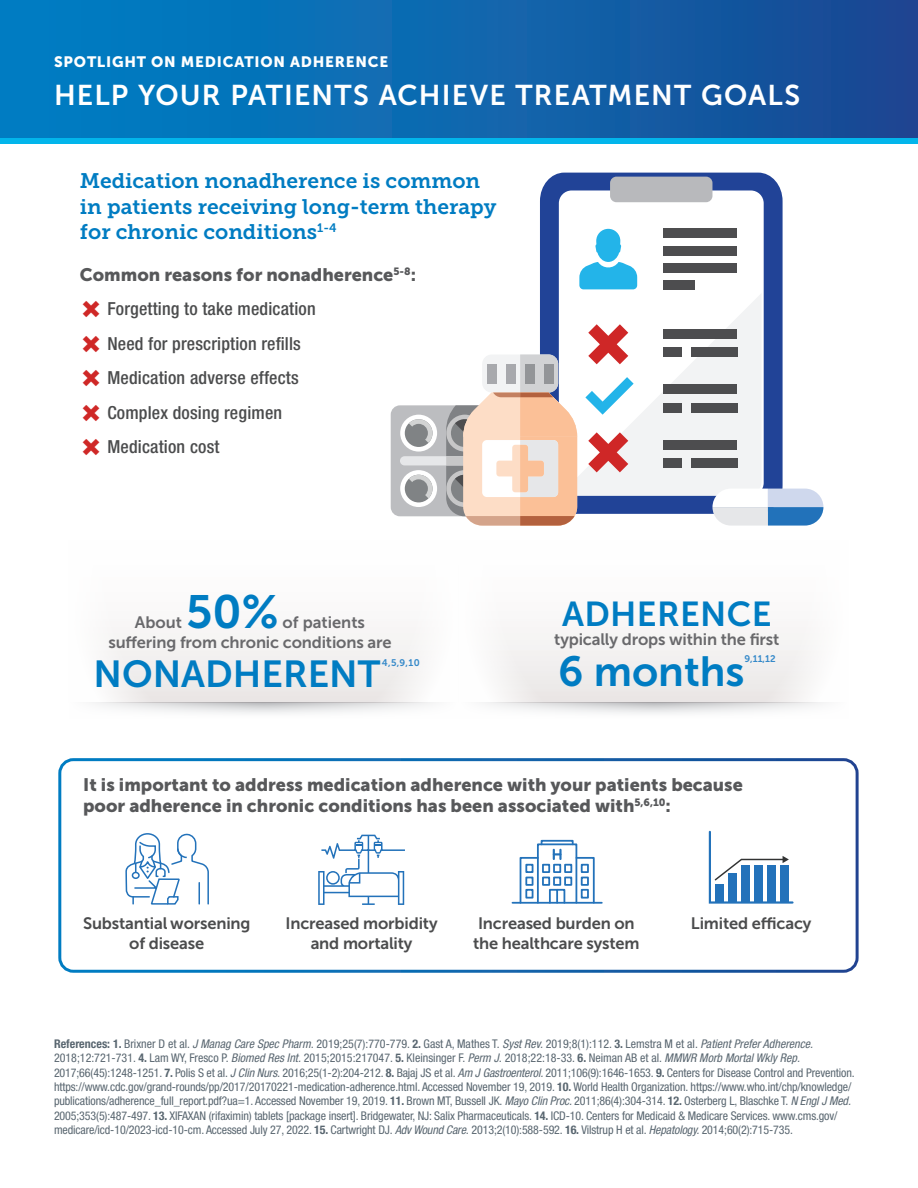
<style>
.page{position:relative;width:918px;height:1188px;background:#fff}
.page>*{position:absolute;margin:0;border:0;box-sizing:border-box;transform-origin:0 0}
.Subhead{font:46.5px "Museo Sans 700";color:#007cc2}
.Subhead-2{font:42px "Museo Sans 700";color:#007cc2}
.Subhead-3{font:37.5px "Museo Sans 700";color:#007cc2}
.Subhead-4{font:34.5px "Museo Sans 700";letter-spacing:.01em;color:#007cc2}
.t1{font:28.5px "Museo Sans 700";letter-spacing:.04em;color:#fff}
.t2{font:21px/25.2px "Museo Slab 700";color:#007cc2}
.t3{font:18px/21.6px "Museo Sans 900";color:#57585a}
.Bullet-1{font:500 condensed 18px "Helvetica Neue LT Std";letter-spacing:.01em;color:#4b4c4d}
.Subhead-5{font:16.5px/19.8px "Museo Sans 700";letter-spacing:-.01em;color:#4b4c4d;text-align:center}
.Subhead-6{font:16.5px/19.8px "Museo Sans 700";letter-spacing:-.01em;color:#69696c}
.t4{font:15px "Museo Sans 900";letter-spacing:.055em;color:#fff}
.t5{font:condensed 12px/14.4px "Helvetica Neue LT Std";letter-spacing:-.01em;color:#596670}
.Subhead-7{font:9.6px "Museo Sans 700";color:#3589c9}
.s1{font-weight:700}
.s2{font-style:italic}
</style>
<div class="page">
<div style="left:0;top:131px;width:918px;height:13px;background:#02b5eb"></div>
<div style="left:0;top:0;width:918px;height:138px;background:linear-gradient(to right,#0082c7,#1c4993)"></div>
<div style="left:458px;top:490px;width:391px;height:213px;background:linear-gradient(to bottom,#fff,#f1efee)"></div>
<svg style="left:458px;top:702px;width:391px;height:12px"></svg>
<div style="left:68px;top:490px;width:390px;height:213px;background:linear-gradient(to bottom,#fff,#f1efee)"></div>
<svg style="left:68px;top:702px;width:390px;height:12px"></svg>
<div style="left:58px;top:758px;width:801px;height:215px;border:3px solid #fff;border-radius:14px"></div>
<svg style="left:125px;top:833px;width:84px;height:72px"></svg>
<div style="left:132px;top:872px;width:8px;height:7px;border:1px solid #2372ba;border-radius:50%"></div>
<svg style="left:318px;top:835px;width:87px;height:70px"></svg>
<hr style="left:512px;top:902px;width:90px;height:2px;background:#2372ba">
<svg style="left:577px;top:856px;width:19px;height:48px"></svg>
<svg style="left:519px;top:856px;width:18px;height:48px"></svg>
<svg style="left:553px;top:850px;width:9px;height:9px"></svg>
<div style="left:537px;top:843px;width:40px;height:61px;border:2px solid #2372ba"></div>
<div style="left:525px;top:864px;width:8px;height:9px;border:2px solid #2372ba"></div>
<div style="left:525px;top:877px;width:8px;height:9px;border:2px solid #2372ba"></div>
<div style="left:525px;top:889px;width:8px;height:10px;border:2px solid #2372ba"></div>
<div style="left:581px;top:864px;width:8px;height:9px;border:2px solid #2372ba"></div>
<div style="left:581px;top:877px;width:8px;height:9px;border:2px solid #2372ba"></div>
<div style="left:581px;top:889px;width:8px;height:10px;border:2px solid #2372ba"></div>
<svg style="left:555px;top:888px;width:11px;height:16px"></svg>
<div style="left:549px;top:889px;width:9px;height:15px;border:2px solid #2372ba"></div>
<div style="left:564px;top:864px;width:8px;height:9px;border:2px solid #2372ba"></div>
<div style="left:564px;top:877px;width:8px;height:9px;border:2px solid #2372ba"></div>
<div style="left:542px;top:864px;width:8px;height:9px;border:2px solid #2372ba"></div>
<div style="left:553px;top:864px;width:8px;height:9px;border:2px solid #2372ba"></div>
<div style="left:542px;top:877px;width:8px;height:9px;border:2px solid #2372ba"></div>
<div style="left:553px;top:877px;width:8px;height:9px;border:2px solid #2372ba"></div>
<div style="left:541px;top:840px;width:33px;height:5px;border:2px solid #2372ba"></div>
<svg style="left:708px;top:830px;width:86px;height:74px"></svg>
<svg style="left:540px;top:173px;width:243px;height:56px;background:#32519e"></svg>
<svg style="left:559px;top:190px;width:205px;height:39px"></svg>
<div style="left:610px;top:177px;width:102px;height:25px;background:#b8b9bc;border-radius:6px"></div>
<div style="left:391px;top:405px;width:148px;height:111px;background:#bcbdc0;border-radius:9px"></div>
<svg style="left:400px;top:470px;width:37px;height:37px"></svg>
<div style="left:405px;top:475px;width:28px;height:27px;background:#808385;border-radius:50%"></div>
<div style="left:400px;top:415px;width:37px;height:37px;background:#fff;border-radius:50%"></div>
<div style="left:405px;top:419px;width:28px;height:28px;background:#808385;border-radius:50%"></div>
<div style="left:400px;top:456px;width:129px;height:9px;background:#e6e7e9;border-radius:5px"></div>
<svg style="left:409px;top:473px;width:25px;height:25px"></svg>
<svg style="left:409px;top:418px;width:25px;height:25px"></svg>
<div style="left:409px;top:479px;width:19px;height:19px;background:#808385;border-radius:50%"></div>
<div style="left:409px;top:424px;width:19px;height:18px;background:#808385;border-radius:50%"></div>
<svg style="left:446px;top:229px;width:377px;height:297px"></svg>
<p class="t4" style="left:54px;top:53px;width:336px">SPOTLIGHT ON MEDICATION ADHERENCE</p>
<p class="t1" style="left:54px;top:79px;width:748px">HELP YOUR PATIENTS ACHIEVE TREATMENT GOALS</p>
<h2 class="t2" style="left:80px;top:169px;width:418px">Medication nonadherence is common in patients receiving long-term therapy for chronic conditions<sup>1-4</sup></h2>
<h2 class="t3" style="left:80px;top:263px;width:338px">Common reasons for nonadherence<sup>5-8</sup>:</h2>
<p class="Bullet-1" style="left:107px;top:298px;width:210px">Forgetting to take medication</p>
<p class="Bullet-1" style="left:107px;top:332px;width:195px">Need for prescription refills</p>
<p class="Bullet-1" style="left:107px;top:367px;width:193px">Medication adverse effects</p>
<p class="Bullet-1" style="left:107px;top:401px;width:176px">Complex dosing regimen</p>
<p class="Bullet-1" style="left:107px;top:436px;width:114px">Medication cost</p>
<p class="Subhead" style="left:186px;top:586px;width:94px">50%</p>
<p class="Subhead-6" style="left:108px;top:612px;width:285px;text-indent:174px">of patients suffering from chronic conditions are</p>
<p class="Subhead-3" style="left:94px;top:653px;width:288px">NONADHERENT</p>
<p class="Subhead-7" style="left:382px;top:658px;width:40px">4,5,9,10</p>
<p class="Subhead-6" style="left:135px;top:612px;width:49px">About</p>
<p class="Subhead-4" style="left:562px;top:595px;width:211px">ADHERENCE</p>
<p class="Subhead-6" style="left:554px;top:630px;width:227px">typically drops within the first</p>
<p class="Subhead-2" style="left:558px;top:648px;width:188px">6 months</p>
<p class="Subhead-7" style="left:745px;top:654px;width:33px">9,11,12</p>
<h2 class="t3" style="left:83px;top:773px;width:661px">It is important to address medication adherence with your patients because poor adherence in chronic conditions has been associated with<sup>5,6,10</sup>:</h2>
<p class="Subhead-5" style="left:83px;top:913px;width:169px">Substantial worsening</p>
<p class="Subhead-5" style="left:691px;top:913px;width:122px">Limited efficacy</p>
<p class="Subhead-5" style="left:129px;top:933px;width:77px">of disease</p>
<p class="Subhead-5" style="left:286px;top:913px;width:154px">Increased morbidity and mortality</p>
<p class="Subhead-5" style="left:473px;top:913px;width:168px;text-align:left">Increased burden on the healthcare system</p>
<p class="t5" style="left:54px;top:1036px;width:802px"><span class="s1">References: 1.</span> Brixner D et al. <span class="s2">J Manag Care Spec Pharm.</span> 2019;25(7):770-779. <span class="s1">2.</span> Gast A, Mathes T. <span class="s2">Syst Rev.</span> 2019;8(1):112. <span class="s1">3.</span> Lemstra M et al. <span class="s2">Patient Prefer Adherence.<br></span>2018;12:721-731. <span class="s1">4.</span> Lam WY, Fresco P. <span class="s2">Biomed Res Int.</span> 2015;2015:217047. <span class="s1">5.</span> Kleinsinger F. <span class="s2">Perm J.</span> 2018;22:18-33. <span class="s1">6.</span> Neiman AB et al. <span class="s2">MMWR Morb Mortal Wkly Rep.<br></span>2017;66(45):1248-1251. <span class="s1">7.</span> Polis S et al. <span class="s2">J Clin Nurs.</span> 2016;25(1-2):204-212. <span class="s1">8.</span> Bajaj JS et al. <span class="s2">Am J Gastroenterol.</span> 2011;106(9):1646-1653. <span class="s1">9.</span> Centers for Disease Control and Prevention. https://www.cdc.gov/grand-rounds/pp/2017/20170221-medication-adherence.html. Accessed November 19, 2019. <span class="s1">10.</span> World Health Organization. https://www.who.int/chp/knowledge/ publications/adherence_full_report.pdf?ua=1. Accessed November 19, 2019. <span class="s1">11.</span> Brown MT, Bussell JK. <span class="s2">Mayo Clin Proc.</span> 2011;86(4):304-314. <span class="s1">12.</span> Osterberg L, Blaschke T. <span class="s2">N Engl J Med.<br></span>2005;353(5):487-497. <span class="s1">13.</span> XIFAXAN (rifaximin) tablets [package insert]. Bridgewater, NJ: Salix Pharmaceuticals. <span class="s1">14.</span> ICD-10. Centers for Medicaid &amp; Medicare Services. www.cms.gov/ medicare/icd-10/2023-icd-10-cm. Accessed July 27, 2022. <span class="s1">15.</span> Cartwright DJ. <span class="s2">Adv Wound Care.</span> 2013;2(10):588-592. <span class="s1">16.</span> Vilstrup H et al. <span class="s2">Hepatology.</span> 2014;60(2):715-735.</p>
</div>
